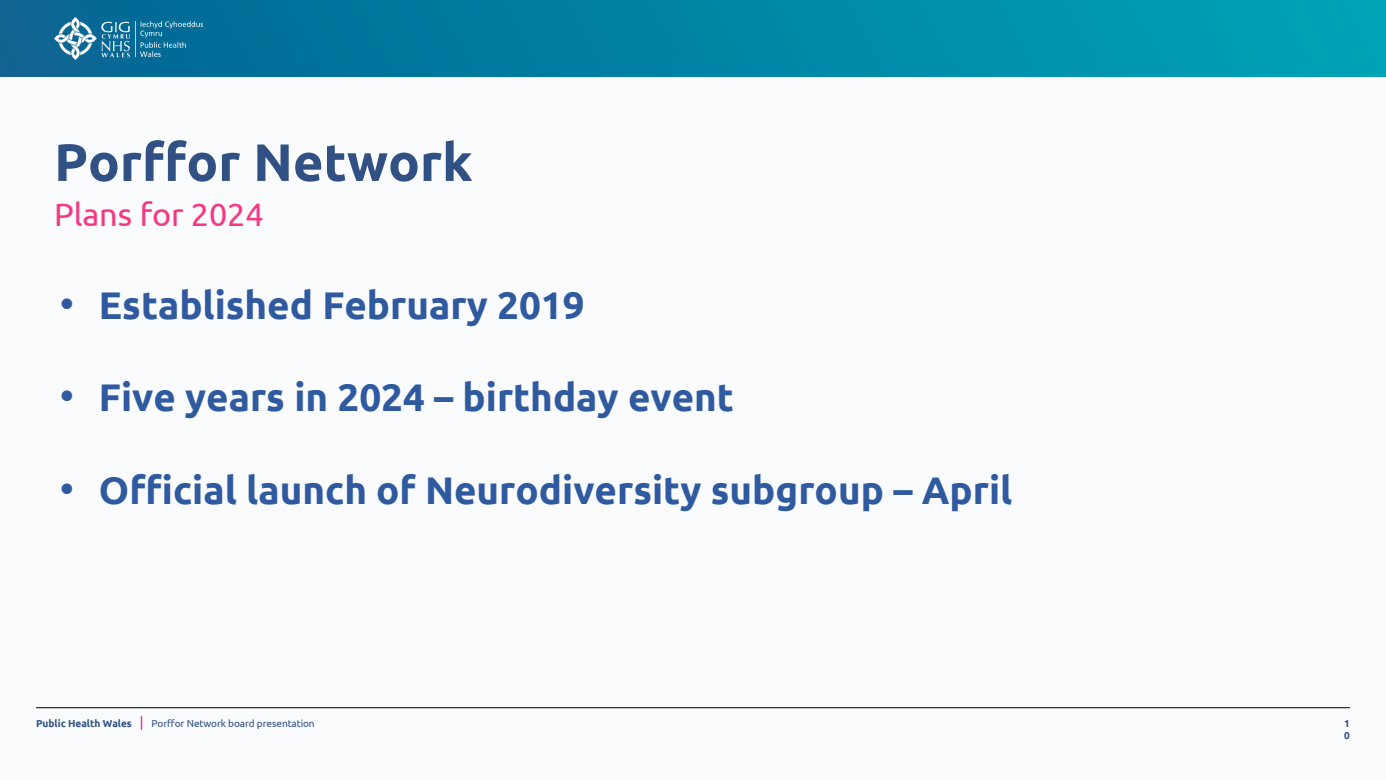
<style>
.page{position:relative;width:1386px;height:780px;background:#fff}
.page>*{position:absolute;margin:0;border:0;box-sizing:border-box;transform-origin:0 0}
.t1{font:700 52.5px "Ubuntu";color:#315083}
.t2{font:700 38.5px "Ubuntu";color:#2f5a9f}
.t3{font:32.38px "Ubuntu";letter-spacing:-.005em;color:#f43882}
.t4{font:10.06px "Ubuntu";letter-spacing:-.01em;color:#315083}
.t5{font:700 10.06px/12.1px "Ubuntu";color:#315083}
.s1{font-family:"Arial";font-weight:400;font-size:42.35px}
</style>
<div class="page">
<div style="left:0;top:0;width:1385px;height:779px;background:#f9fbfd"></div>
<hr style="left:36px;top:707px;width:1313px;height:1px;background:#000">
<svg style="left:141px;top:716px;width:1px;height:13px"></svg>
<img style="left:0;top:0;width:1385px;height:76px">
<img style="left:54px;top:17px;width:75px;height:42px">
<img style="left:135px;top:22px;width:67px;height:35px">
<h1 class="t1" style="left:54px;top:130px;width:420px">Porffor Network</h1>
<p class="t3" style="left:54px;top:194px;width:211px">Plans for 2024</p>
<p class="t2" style="left:60px;top:281px;width:526px"><span class="s1">•</span> Established February 2019</p>
<p class="t2" style="left:60px;top:374px;width:676px"><span class="s1">•</span> Five years in 2024 – birthday event</p>
<p class="t2" style="left:60px;top:466px;width:954px"><span class="s1">•</span> Official launch of Neurodiversity subgroup – April</p>
<p class="t5" style="left:36px;top:716px;width:97px">Public Health Wales</p>
<p class="t5" style="left:1343px;top:716px;width:7px">1<br>0</p>
<p class="t4" style="left:151px;top:716px;width:165px">Porffor Network board presentation</p>
</div>
